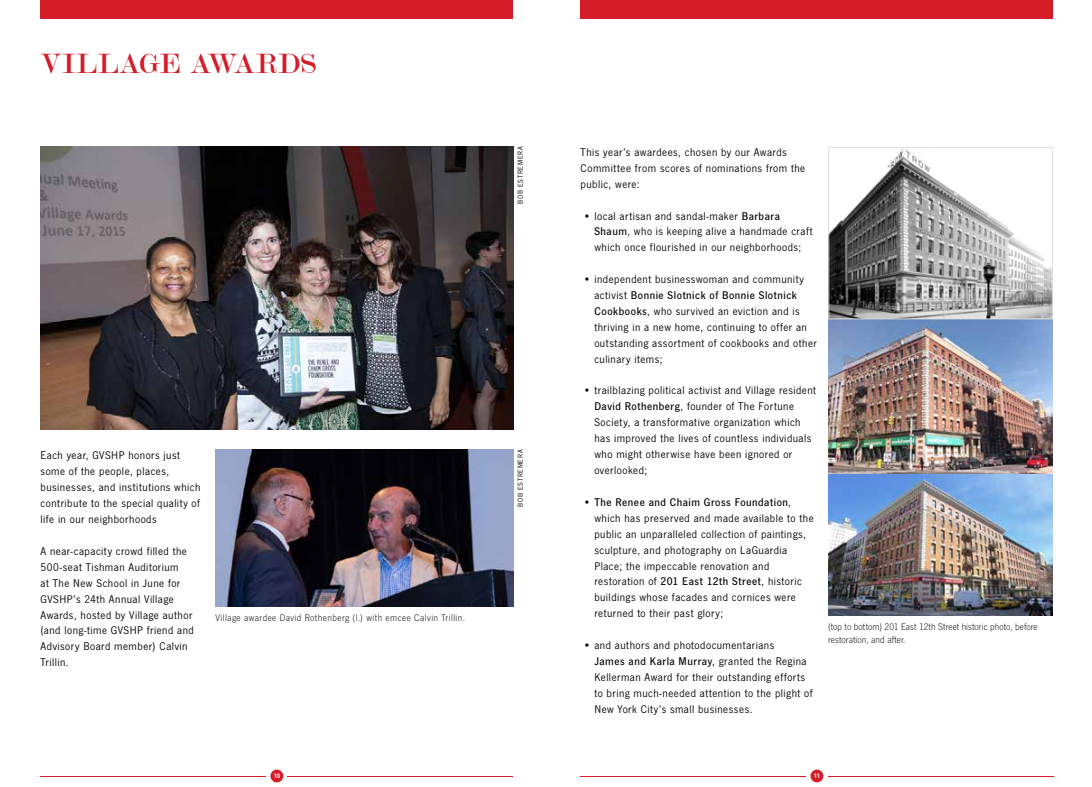
<style>
.page{position:relative;width:1092px;height:787px;background:#fff}
.page>*{position:absolute;margin:0;border:0;box-sizing:border-box;transform-origin:0 0}
.t1{font:30px "Modern";letter-spacing:.04em;color:#d51c29}
.t2{font:11.5px/15.9px "News Gothic FS";letter-spacing:.04em;color:#000}
.t3{font:300 10px/13.8px "News Gothic FS";letter-spacing:.02em;color:#000}
.t4{font:300 10px "News Gothic FS";letter-spacing:.045em;color:#000}
.t5{font:7.5px "News Gothic FS";letter-spacing:.095em;color:#000}
.t6{font:700 6.25px "DINOT";color:#fff}
.s1{font-weight:500}
</style>
<div class="page">
<hr style="left:41px;top:776px;width:225px;height:1px;background:#d51c29">
<hr style="left:581px;top:776px;width:225px;height:1px;background:#d51c29">
<hr style="left:288px;top:776px;width:225px;height:1px;background:#d51c29">
<hr style="left:828px;top:776px;width:225px;height:1px;background:#d51c29">
<div style="left:270px;top:770px;width:13px;height:12px;background:#d51c29;border-radius:50%"></div>
<div style="left:810px;top:770px;width:13px;height:12px;background:#d51c29;border-radius:50%"></div>
<div style="left:41px;top:0;width:472px;height:19px;background:#d51c29"></div>
<div style="left:581px;top:0;width:472px;height:19px;background:#d51c29"></div>
<img style="left:829px;top:150px;width:223px;height:324px">
<div style="left:828px;top:147px;width:225px;height:172px;border:1px solid #dcddde"></div>
<img style="left:829px;top:474px;width:223px;height:142px">
<img style="left:41px;top:147px;width:472px;height:283px">
<img style="left:215px;top:450px;width:298px;height:156px">
<h1 class="t1" style="left:41px;top:49px;width:277px">VILLAGE AWARDS</h1>
<p class="t5" style="left:516px;top:204px;width:59px;rotate:-90deg">BOB ESTREMERA</p>
<p class="t2" style="left:41px;top:448px;width:161px">Each year, GVSHP honors just some of the people, places, businesses, and institutions which contribute to the special quality of life in our neighborhoods</p>
<p class="t2" style="left:41px;top:543px;width:155px">A near-capacity crowd filled the<br>500-seat Tishman Auditorium<br>at The New School in June for<br>GVSHP’s 24th Annual Village<br>Awards, hosted by Village author (and long-time GVSHP friend and<br>Advisory Board member) Calvin<br>Trillin.</p>
<p class="t4" style="left:215px;top:612px;width:251px">Village awardee David Rothenberg (l.) with emcee Calvin Trillin.</p>
<p class="t5" style="left:516px;top:507px;width:59px;rotate:-90deg">BOB ESTREMERA</p>
<p class="t2" style="left:581px;top:144px;width:226px">This year’s awardees, chosen by our Awards<br>Committee from scores of nominations from the public, were:</p>
<p class="t2" style="left:594px;top:208px;width:220px;text-indent:-11px">• local artisan and sandal-maker <span class="s1">Barbara<br>Shaum</span>, who is keeping alive a handmade craft which once flourished in our neighborhoods;</p>
<p class="t2" style="left:594px;top:271px;width:224px;text-indent:-11px">• independent businesswoman and community activist <span class="s1">Bonnie Slotnick of Bonnie Slotnick Cookbooks</span>, who survived an eviction and is thriving in a new home, continuing to offer an outstanding assortment of cookbooks and other culinary items;</p>
<p class="t2" style="left:594px;top:383px;width:223px;text-indent:-11px">• trailblazing political activist and Village resident <span class="s1">David Rothenberg</span>, founder of The Fortune Society, a transformative organization which has improved the lives of countless individuals who might otherwise have been ignored or overlooked;</p>
<p class="t2" style="left:594px;top:494px;width:221px;text-indent:-11px"><span class="s1">• The Renee and Chaim Gross Foundation</span>, which has preserved and made available to the public an unparalleled collection of paintings, sculpture, and photography on LaGuardia Place; the impeccable renovation and restoration of <span class="s1">201 East 12th Street</span>, historic buildings whose facades and cornices were returned to their past glory;</p>
<p class="t2" style="left:594px;top:637px;width:220px;text-indent:-11px">• and authors and photodocumentarians<br><span class="s1">James and Karla Murray</span>, granted the Regina Kellerman Award for their outstanding efforts to bring much-needed attention to the plight of New York City’s small businesses.</p>
<p class="t3" style="left:828px;top:619px;width:211px">(top to bottom) 201 East 12th Street historic photo, before restoration, and after.</p>
<p class="t6" style="left:274px;top:772px;width:8px">10</p>
<p class="t6" style="left:814px;top:772px;width:8px">11</p>
</div>
